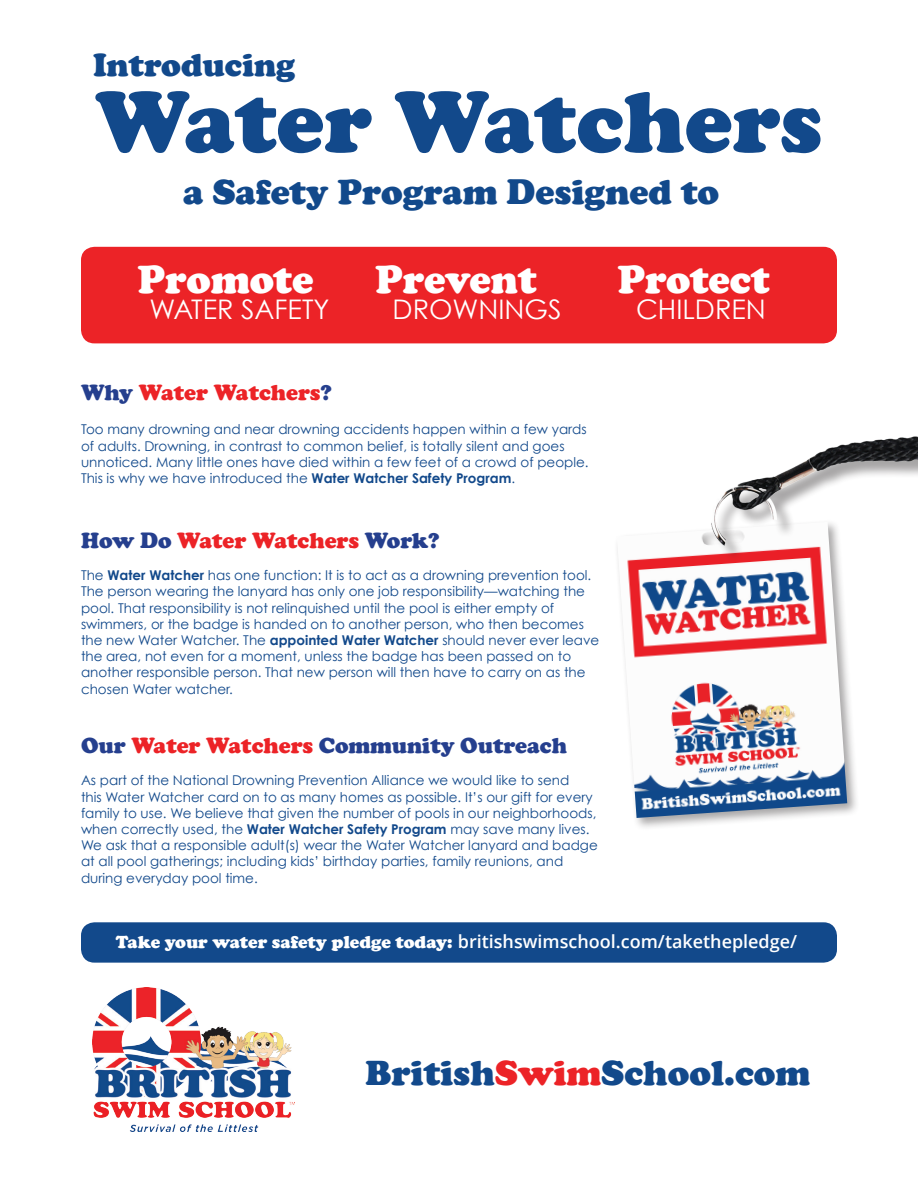
<style>
.page{position:relative;width:918px;height:1188px;background:#fff}
.page>*{position:absolute;margin:0;border:0;box-sizing:border-box;transform-origin:0 0}
.t1{font:900 90px "Cooper";color:#12498b}
.t2{font:900 40.5px "Cooper";letter-spacing:-.005em;color:#fff}
.t3{font:900 36px "Cooper";color:#12498b}
.t4{font:900 33px "Cooper";color:#12498b}
.t5{font:27px "Century Gothic";color:#fff}
.t6{font:900 22.5px "Cooper";color:#ec2327}
.t7{font:900 22.5px "Cooper";color:#253f8e}
.t8{font:600 18px "Open Sans";color:#fff}
.t9{font:13.5px/16.2px "Century Gothic";color:#12498b}
.s1{color:#253f8e}
.s2{font-weight:700}
.s3{color:#ec2327}
.s4{font-family:"Cooper";font-weight:900}
</style>
<div class="page">
<img style="left:92px;top:988px;width:203px;height:143px">
<div style="left:81px;top:922px;width:756px;height:41px;background:#12498b;border-radius:14px"></div>
<div style="left:614px;top:519px;width:246px;height:312px;background:#231f20;opacity:.4"></div>
<img style="left:617px;top:522px;width:230px;height:296px">
<div style="left:714px;top:437px;width:204px;height:125px;background:#231f20;opacity:.4"></div>
<img style="left:686px;top:436px;width:232px;height:115px">
<div style="left:81px;top:247px;width:756px;height:96px;background:#ec2327;border-radius:14px"></div>
<p class="t4" style="left:93px;top:46px;width:204px">Introducing</p>
<p class="t1" style="left:95px;top:69px;width:729px">Water Watchers</p>
<p class="t3" style="left:183px;top:171px;width:538px">a Safety Program Designed to</p>
<p class="t2" style="left:138px;top:256px;width:178px">Promote</p>
<p class="t2" style="left:375px;top:256px;width:163px">Prevent</p>
<p class="t2" style="left:617px;top:256px;width:154px">Protect</p>
<p class="t5" style="left:150px;top:293px;width:182px">WATER SAFETY</p>
<p class="t5" style="left:393px;top:293px;width:170px">DROWNINGS</p>
<p class="t5" style="left:636px;top:293px;width:131px">CHILDREN</p>
<p class="t6" style="left:81px;top:380px;width:252px"><span class="s1">Why</span> Water Watchers<span class="s1">?</span></p>
<p class="t9" style="left:81px;top:421px;width:509px">Too many drowning and near drowning accidents happen within a few yards of adults. Drowning, in contrast to common belief, is totally silent and goes unnoticed. Many little ones have died within a few feet of a crowd of people.<br>This is why we have introduced the <span class="s2">Water Watcher Safety Program</span>.</p>
<p class="t6" style="left:81px;top:527px;width:360px"><span class="s1">How Do</span> Water Watchers <span class="s1">Work?</span></p>
<p class="t9" style="left:81px;top:567px;width:512px">The <span class="s2">Water Watcher</span> has one function: It is to act as a drowning prevention tool.<br>The person wearing the lanyard has only one job responsibility—watching the pool. That responsibility is not relinquished until the pool is either empty of</p>
<p class="t9" style="left:81px;top:616px;width:520px">swimmers, or the badge is handed on to another person, who then becomes the new Water Watcher. The <span class="s2">appointed Water Watcher</span> should never ever leave the area, not even for a moment, unless the badge has been passed on to another responsible person. That new person will then have to carry on as the chosen Water watcher.</p>
<p class="t7" style="left:81px;top:732px;width:488px">Our <span class="s3">Water Watchers</span> Community Outreach</p>
<p class="t9" style="left:81px;top:772px;width:518px">As part of the National Drowning Prevention Alliance we would like to send<br>this Water Watcher card on to as many homes as possible. It’s our gift for every family to use. We believe that given the number of pools in our neighborhoods, when correctly used, the <span class="s2">Water Watcher Safety Program</span> may save many lives.<br>We ask that a responsible adult(s) wear the Water Watcher lanyard and badge at all pool gatherings; including kids’ birthday parties, family reunions, and during everyday pool time.</p>
<p class="t8" style="left:116px;top:930px;width:683px"><span class="s4">Take your water safety pledge today:</span> britishswimschool.com/takethepledge/</p>
<p class="t3" style="left:366px;top:1052px;width:446px">British<span class="s3">Swim</span>School.com</p>
</div>
